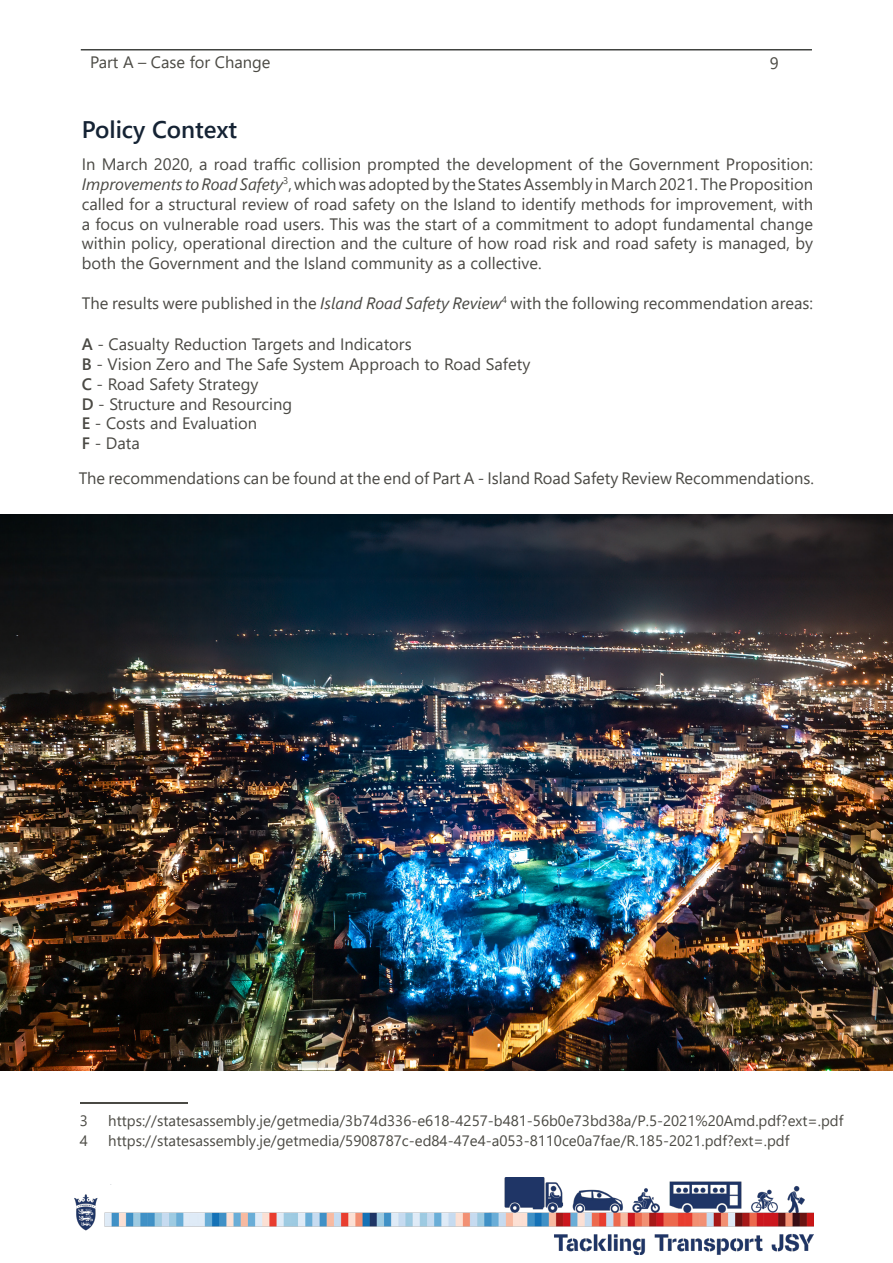
<style>
.page{position:relative;width:893px;height:1263px;background:#fff}
.page>*{position:absolute;margin:0;border:0;box-sizing:border-box;transform-origin:0 0}
.Heading_2{font:600 24px "Segoe UI";color:#152334}
.t1{font:16.5px/19.8px "Segoe UI";color:#4a4944;text-align:justify}
.Footnote_text{font:16.5px "Segoe UI";color:#4b4a44}
.Footnote_text-2{font:15px "Segoe UI";color:#4b4a44}
.s1{font-style:italic}
.s2{font-weight:600}
</style>
<div class="page">
<hr style="left:81px;top:49px;width:731px;height:1px;background:#414340">
<img style="left:74px;top:1177px;width:740px;height:77px">
<img style="left:0;top:514px;width:893px;height:556px">
<hr style="left:80px;top:1103px;width:107px;height:1px;background:#4a4944">
<p class="Footnote_text" style="left:90px;top:47px;width:182px">Part A – Case for Change</p>
<p class="Footnote_text" style="left:770px;top:48px;width:10px">9</p>
<p class="Heading_2" style="left:82px;top:106px;width:157px">Policy Context</p>
<p class="t1" style="left:82px;top:153px;width:733px">In March 2020, a road traffic collision prompted the development of the Government Proposition:<br><span class="s1">Improvements to Road Safety</span><sup>3</sup>, which was adopted by the States Assembly in March 2021. The Proposition called for a structural review of road safety on the Island to identify methods for improvement, with a focus on vulnerable road users. This was the start of a commitment to adopt fundamental change within policy, operational direction and the culture of how road risk and road safety is managed, by both the Government and the Island community as a collective.</p>
<p class="t1" style="left:82px;top:292px;width:733px">The results were published in the <span class="s1">Island Road Safety Review</span><sup>4</sup> with the following recommendation areas:</p>
<p class="t1" style="left:82px;top:333px;width:331px"><span class="s2">A</span> - Casualty Reduction Targets and Indicators</p>
<p class="t1" style="left:82px;top:353px;width:450px"><span class="s2">B</span> - Vision Zero and The Safe System Approach to Road Safety</p>
<p class="t1" style="left:82px;top:373px;width:178px"><span class="s2">C</span> - Road Safety Strategy</p>
<p class="t1" style="left:82px;top:392px;width:212px"><span class="s2">D</span> - Structure and Resourcing</p>
<p class="t1" style="left:82px;top:412px;width:177px"><span class="s2">E</span> - Costs and Evaluation</p>
<p class="t1" style="left:82px;top:432px;width:59px"><span class="s2">F</span> - Data</p>
<p class="t1" style="left:79px;top:466px;width:737px">The recommendations can be found at the end of Part A - Island Road Safety Review Recommendations.</p>
<p class="Footnote_text-2" style="left:80px;top:1106px;width:10px">3</p>
<p class="Footnote_text-2" style="left:108px;top:1106px;width:737px">https://statesassembly.je/getmedia/3b74d336-e618-4257-b481-56b0e73bd38a/P.5-2021%20Amd.pdf?ext=.pdf</p>
<p class="Footnote_text-2" style="left:80px;top:1126px;width:10px">4</p>
<p class="Footnote_text-2" style="left:108px;top:1126px;width:683px">https://statesassembly.je/getmedia/5908787c-ed84-47e4-a053-8110ce0a7fae/R.185-2021.pdf?ext=.pdf</p>
</div>
